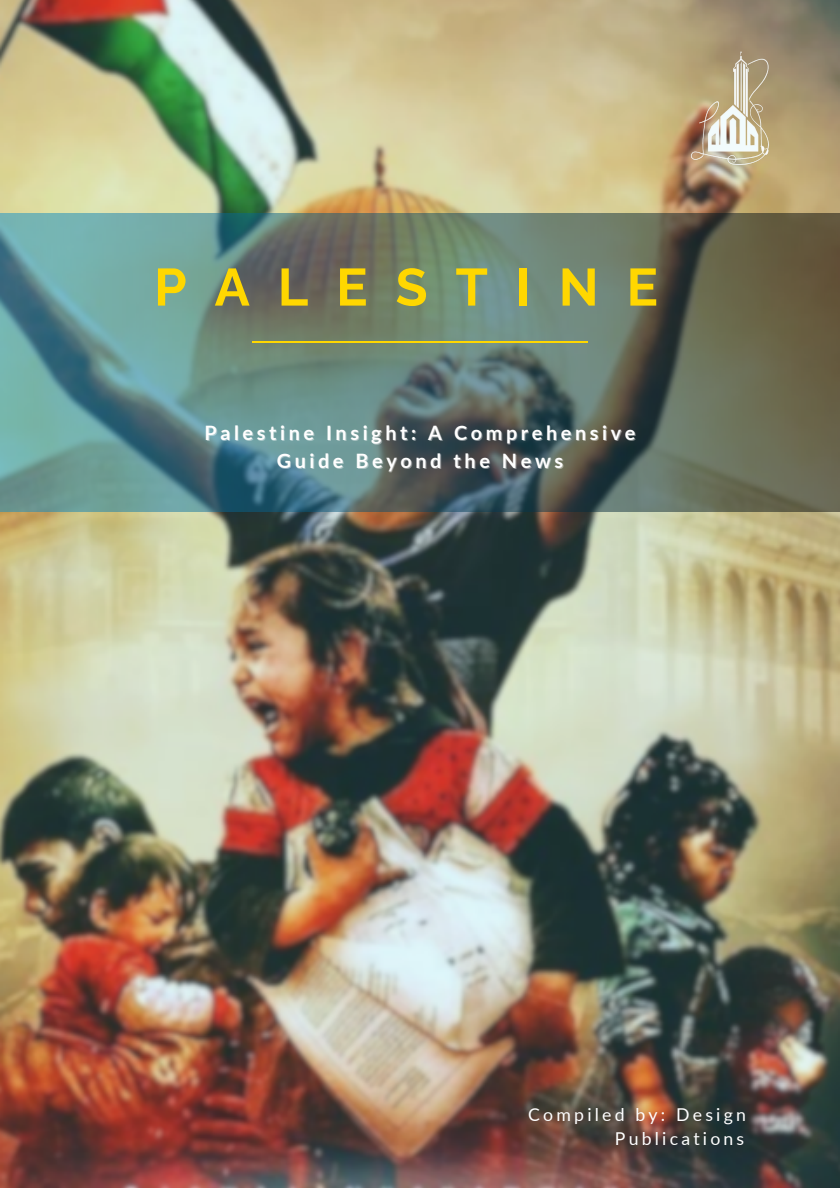
<style>
.page{position:relative;width:840px;height:1188px;background:#fff}
.page>*{position:absolute;margin:0;border:0;box-sizing:border-box;transform-origin:0 0}
.t1{font:700 52.32px "Raleway";letter-spacing:.535em;color:#ffd700}
.t2{font:700 19.86px/27.6px "Lato";letter-spacing:.18em;color:#fff;text-align:center}
.t3{font:17.68px "Lato";letter-spacing:.18em;color:#fff}
</style>
<div class="page">
<img style="left:0;top:0;width:840px;height:1187px">
<svg style="left:0;top:213px;width:840px;height:298px"></svg>
<img style="left:660px;top:51px;width:150px;height:114px">
<hr style="left:252px;top:341px;width:336px;height:2px;background:#ffd700">
<p class="t1" style="left:154px;top:256px;width:505px">PALESTINE</p>
<p class="t2" style="left:204px;top:419px;width:433px">Palestine Insight: A Comprehensive<br>Guide Beyond the News</p>
<p class="t3" style="left:528px;top:1103px;width:219px">Compiled by: Design</p>
<p class="t3" style="left:615px;top:1127px;width:131px">Publications</p>
</div>
